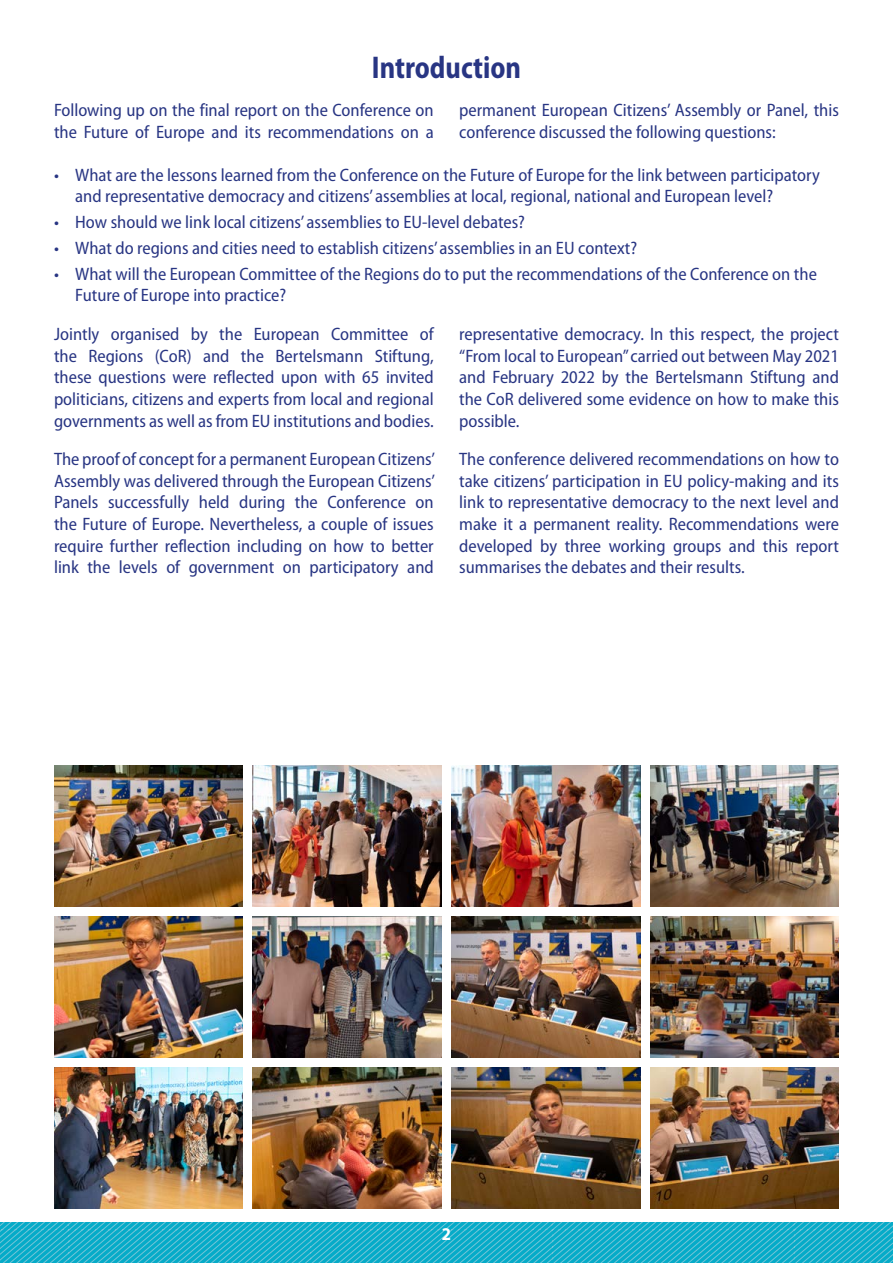
<style>
.page{position:relative;width:893px;height:1263px;background:#fff}
.page>*{position:absolute;margin:0;border:0;box-sizing:border-box;transform-origin:0 0}
.t1{font:700 semi-condensed 31.5px "Myriad Pro";color:#283583;scale:.9 1}
.t2{font:semi-condensed 18px/21.6px "Myriad Pro";color:#283583}
.t3{font:700 semi-condensed 18px "Myriad Pro";color:#fff}
</style>
<div class="page">
<img style="left:0;top:765px;width:893px;height:498px">
<h1 class="t1" style="left:372px;top:49px;width:167px">Introduction</h1>
<p class="t2" style="left:54px;top:100px;width:381px">Following up on the final report on the Conference on the Future of Europe and its recommendations on a</p>
<p class="t2" style="left:459px;top:100px;width:381px">permanent European Citizens’ Assembly or Panel, this conference discussed the following questions:</p>
<p class="t2" style="left:75px;top:164px;width:746px;text-indent:-21px">• What are the lessons learned from the Conference on the Future of Europe for the link between participatory and representative democracy and citizens’ assemblies at local, regional, national and European level?</p>
<p class="t2" style="left:54px;top:212px;width:473px">• How should we link local citizens’ assemblies to EU-level debates?</p>
<p class="t2" style="left:54px;top:238px;width:585px">• What do regions and cities need to establish citizens’ assemblies in an EU context?</p>
<p class="t2" style="left:75px;top:263px;width:743px;text-indent:-21px">• What will the European Committee of the Regions do to put the recommendations of the Conference on the<br>Future of Europe into practice?</p>
<p class="t2" style="left:54px;top:324px;width:381px;text-align:justify">Jointly organised by the European Committee of the Regions (CoR) and the Bertelsmann Stiftung, these questions were reflected upon with 65 invited politicians, citizens and experts from local and regional governments as well as from EU institutions and bodies.</p>
<p class="t2" style="left:54px;top:449px;width:383px;text-align:justify">The proof of concept for a permanent European Citizens’ Assembly was delivered through the European Citizens’ Panels successfully held during the Conference on the Future of Europe. Nevertheless, a couple of issues require further reflection including on how to better link the levels of government on participatory and</p>
<p class="t2" style="left:459px;top:324px;width:381px;text-align:justify">representative democracy. In this respect, the project “From local to European” carried out between May 2021 and February 2022 by the Bertelsmann Stiftung and the CoR delivered some evidence on how to make this possible.</p>
<p class="t2" style="left:459px;top:449px;width:381px;text-align:justify">The conference delivered recommendations on how to take citizens’ participation in EU policy-making and its link to representative democracy to the next level and make it a permanent reality. Recommendations were developed by three working groups and this report summarises the debates and their results.</p>
<p class="t3" style="left:442px;top:1223px;width:11px">2</p>
</div>
